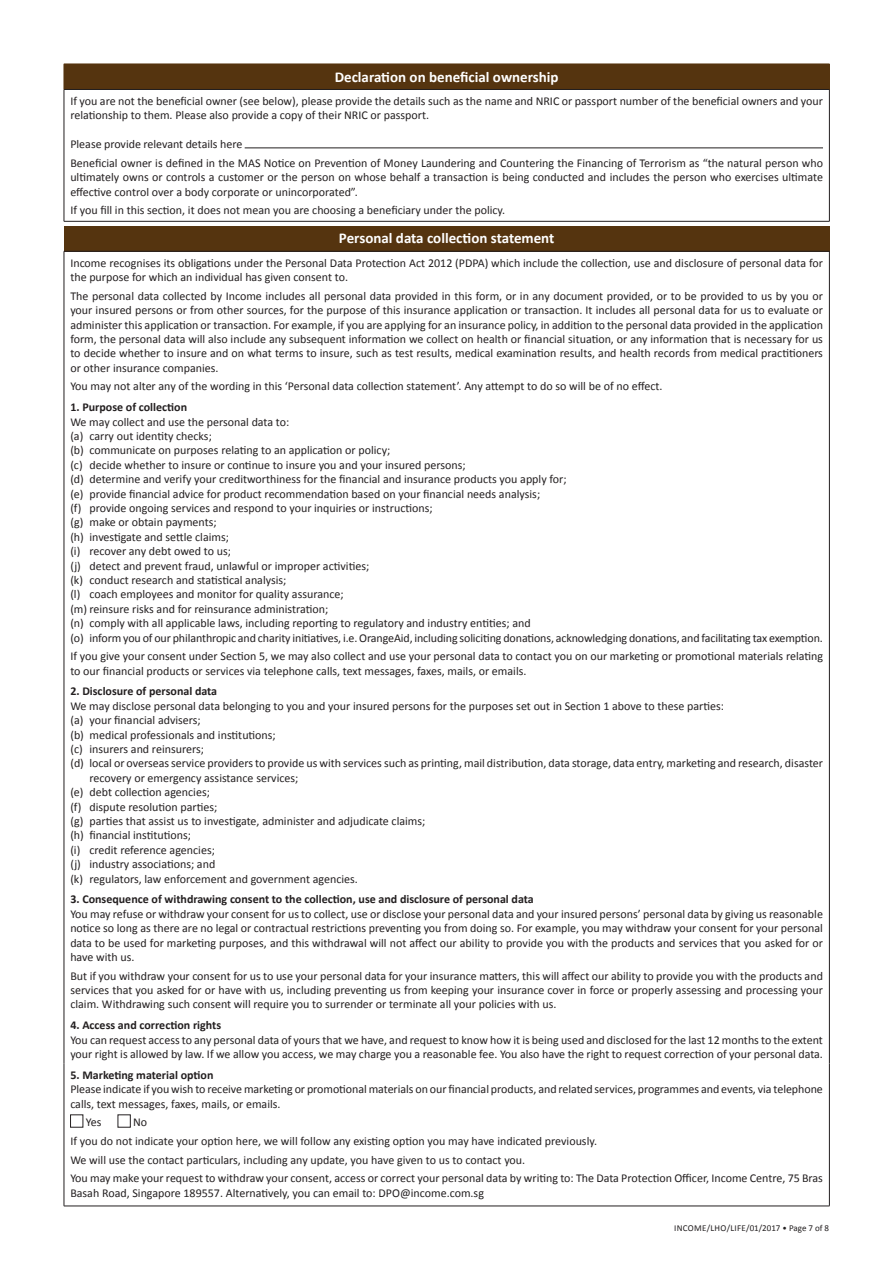
<style>
.page{position:relative;width:893px;height:1263px;background:#fff}
.page>*{position:absolute;margin:0;border:0;box-sizing:border-box;transform-origin:0 0}
.t1{font:700 15px "Calibri";color:#fff}
.t2{font:12px/14.4px "Calibri";color:#231f20}
.t3{font:700 12px "Calibri";color:#231f20}
.t4{font:9px "Calibri";letter-spacing:.035em;color:#231f20}
</style>
<div class="page">
<div style="left:64px;top:64px;width:765px;height:25px;background:#55340f"></div>
<hr style="left:64px;top:89px;width:766px;height:1px;background:#231f20">
<hr style="left:64px;top:90px;width:1px;height:131px;background:#231f20">
<hr style="left:829px;top:90px;width:1px;height:131px;background:#231f20">
<hr style="left:64px;top:221px;width:766px;height:1px;background:#231f20">
<svg style="left:829px;top:64px;width:1px;height:25px"></svg>
<hr style="left:245px;top:148px;width:578px;height:1px;background:#231f20">
<div style="left:64px;top:226px;width:765px;height:25px;background:#55340f"></div>
<hr style="left:829px;top:251px;width:1px;height:812px;background:#231f20">
<hr style="left:829px;top:1063px;width:1px;height:143px;background:#231f20">
<hr style="left:64px;top:251px;width:766px;height:1px;background:#231f20">
<hr style="left:64px;top:251px;width:1px;height:812px;background:#231f20">
<hr style="left:64px;top:1063px;width:1px;height:143px;background:#231f20">
<hr style="left:64px;top:1206px;width:766px;height:1px;background:#231f20">
<div style="left:70px;top:1115px;width:13px;height:12px;border:1px solid #231f20"></div>
<p class="t1" style="left:335px;top:67px;width:226px">Declaration on beneficial ownership</p>
<p class="t2" style="left:70px;top:94px;width:754px">If you are not the beneficial owner (see below), please provide the details such as the name and NRIC or passport number of the beneficial owners and your relationship to them. Please also provide a copy of their NRIC or passport.</p>
<p class="t2" style="left:70px;top:135px;width:754px;line-height:18.6px">Please provide relevant details here<br>Beneficial owner is defined in the MAS Notice on Prevention of Money Laundering and Countering the Financing of Terrorism as “the natural person who</p>
<p class="t2" style="left:70px;top:170px;width:754px">ultimately owns or controls a customer or the person on whose behalf a transaction is being conducted and includes the person who exercises ultimate effective control over a body corporate or unincorporated”.</p>
<p class="t2" style="left:70px;top:203px;width:436px">If you fill in this section, it does not mean you are choosing a beneficiary under the policy.</p>
<p class="t1" style="left:339px;top:229px;width:217px">Personal data collection statement</p>
<p class="t2" style="left:70px;top:255px;width:754px">Income recognises its obligations under the Personal Data Protection Act 2012 (PDPA) which include the collection, use and disclosure of personal data for the purpose for which an individual has given consent to.</p>
<p class="t2" style="left:70px;top:289px;width:754px;text-align:justify">The personal data collected by Income includes all personal data provided in this form, or in any document provided, or to be provided to us by you or your insured persons or from other sources, for the purpose of this insurance application or transaction. It includes all personal data for us to evaluate or administer this application or transaction. For example, if you are applying for an insurance policy, in addition to the personal data provided in the application form, the personal data will also include any subsequent information we collect on health or financial situation, or any information that is necessary for us to decide whether to insure and on what terms to insure, such as test results, medical examination results, and health records from medical practitioners or other insurance companies.</p>
<p class="t2" style="left:70px;top:379px;width:594px">You may not alter any of the wording in this ‘Personal data collection statement’. Any attempt to do so will be of no effect.</p>
<p class="t3" style="left:70px;top:399px;width:118px">1. Purpose of collection</p>
<p class="t2" style="left:70px;top:414px;width:754px">We may collect and use the personal data to:<br>(a) carry out identity checks;<br>(b) communicate on purposes relating to an application or policy;<br>(c) decide whether to insure or continue to insure you and your insured persons;<br>(d) determine and verify your creditworthiness for the financial and insurance products you apply for;<br>(e) provide financial advice for product recommendation based on your financial needs analysis;<br>(f) provide ongoing services and respond to your inquiries or instructions;<br>(g) make or obtain payments;<br>(h) investigate and settle claims;<br>(i) recover any debt owed to us;<br>(j) detect and prevent fraud, unlawful or improper activities;<br>(k) conduct research and statistical analysis;<br>(l) coach employees and monitor for quality assurance;<br>(m) reinsure risks and for reinsurance administration;<br>(n) comply with all applicable laws, including reporting to regulatory and industry entities; and<br>(o) inform you of our philanthropic and charity initiatives, i.e. OrangeAid, including soliciting donations, acknowledging donations, and facilitating tax exemption.</p>
<p class="t2" style="left:70px;top:649px;width:754px">If you give your consent under Section 5, we may also collect and use your personal data to contact you on our marketing or promotional materials relating to our financial products or services via telephone calls, text messages, faxes, mails, or emails.</p>
<p class="t3" style="left:70px;top:684px;width:148px">2. Disclosure of personal data</p>
<p class="t2" style="left:70px;top:699px;width:655px">We may disclose personal data belonging to you and your insured persons for the purposes set out in Section 1 above to these parties:</p>
<p class="t2" style="left:70px;top:713px;width:132px">(a) your financial advisers;</p>
<p class="t2" style="left:70px;top:727px;width:207px">(b) medical professionals and institutions;</p>
<p class="t2" style="left:70px;top:742px;width:135px">(c) insurers and reinsurers;</p>
<p class="t2" style="left:70px;top:756px;width:754px">(d) local or overseas service providers to provide us with services such as printing, mail distribution, data storage, data entry, marketing and research, disaster</p>
<p class="t2" style="left:89px;top:771px;width:210px">recovery or emergency assistance services;</p>
<p class="t2" style="left:70px;top:785px;width:141px">(e) debt collection agencies;</p>
<p class="t2" style="left:70px;top:799px;width:148px">(f) dispute resolution parties;</p>
<p class="t2" style="left:70px;top:814px;width:357px">(g) parties that assist us to investigate, administer and adjudicate claims;</p>
<p class="t2" style="left:70px;top:828px;width:122px">(h) financial institutions;</p>
<p class="t2" style="left:70px;top:843px;width:146px">(i) credit reference agencies;</p>
<p class="t2" style="left:70px;top:857px;width:146px">(j) industry associations; and</p>
<p class="t2" style="left:70px;top:871px;width:289px">(k) regulators, law enforcement and government agencies.</p>
<p class="t3" style="left:70px;top:892px;width:465px">3. Consequence of withdrawing consent to the collection, use and disclosure of personal data</p>
<p class="t2" style="left:70px;top:907px;width:754px;text-align:justify">You may refuse or withdraw your consent for us to collect, use or disclose your personal data and your insured persons’ personal data by giving us reasonable notice so long as there are no legal or contractual restrictions preventing you from doing so. For example, you may withdraw your consent for your personal data to be used for marketing purposes, and this withdrawal will not affect our ability to provide you with the products and services that you asked for or have with us.</p>
<p class="t2" style="left:70px;top:968px;width:754px;text-align:justify">But if you withdraw your consent for us to use your personal data for your insurance matters, this will affect our ability to provide you with the products and services that you asked for or have with us, including preventing us from keeping your insurance cover in force or properly assessing and processing your claim. Withdrawing such consent will require you to surrender or terminate all your policies with us.</p>
<p class="t3" style="left:70px;top:1017px;width:152px">4. Access and correction rights</p>
<p class="t2" style="left:70px;top:1032px;width:754px">You can request access to any personal data of yours that we have, and request to know how it is being used and disclosed for the last 12 months to the extent your right is allowed by law. If we allow you access, we may charge you a reasonable fee. You also have the right to request correction of your personal data.</p>
<p class="t3" style="left:70px;top:1067px;width:145px">5. Marketing material option</p>
<p class="t2" style="left:70px;top:1082px;width:754px">Please indicate if you wish to receive marketing or promotional materials on our financial products, and related services, programmes and events, via telephone calls, text messages, faxes, mails, or emails.</p>
<p class="t2" style="left:86px;top:1115px;width:17px">Yes</p>
<p class="t2" style="left:70px;top:1113px;width:754px;line-height:18.6px;text-indent:63px">No<br>If you do not indicate your option here, we will follow any existing option you may have indicated previously.<br>We will use the contact particulars, including any update, you have given to us to contact you.<br>You may make your request to withdraw your consent, access or correct your personal data by writing to: The Data Protection Officer, Income Centre, 75 Bras</p>
<p class="t2" style="left:70px;top:1185px;width:415px">Basah Road, Singapore 189557. Alternatively, you can email to: DPO@income.com.sg</p>
<p class="t4" style="left:674px;top:1223px;width:157px">INCOME/LHO/LIFE/01/2017 • Page 7 of 8</p>
</div>
